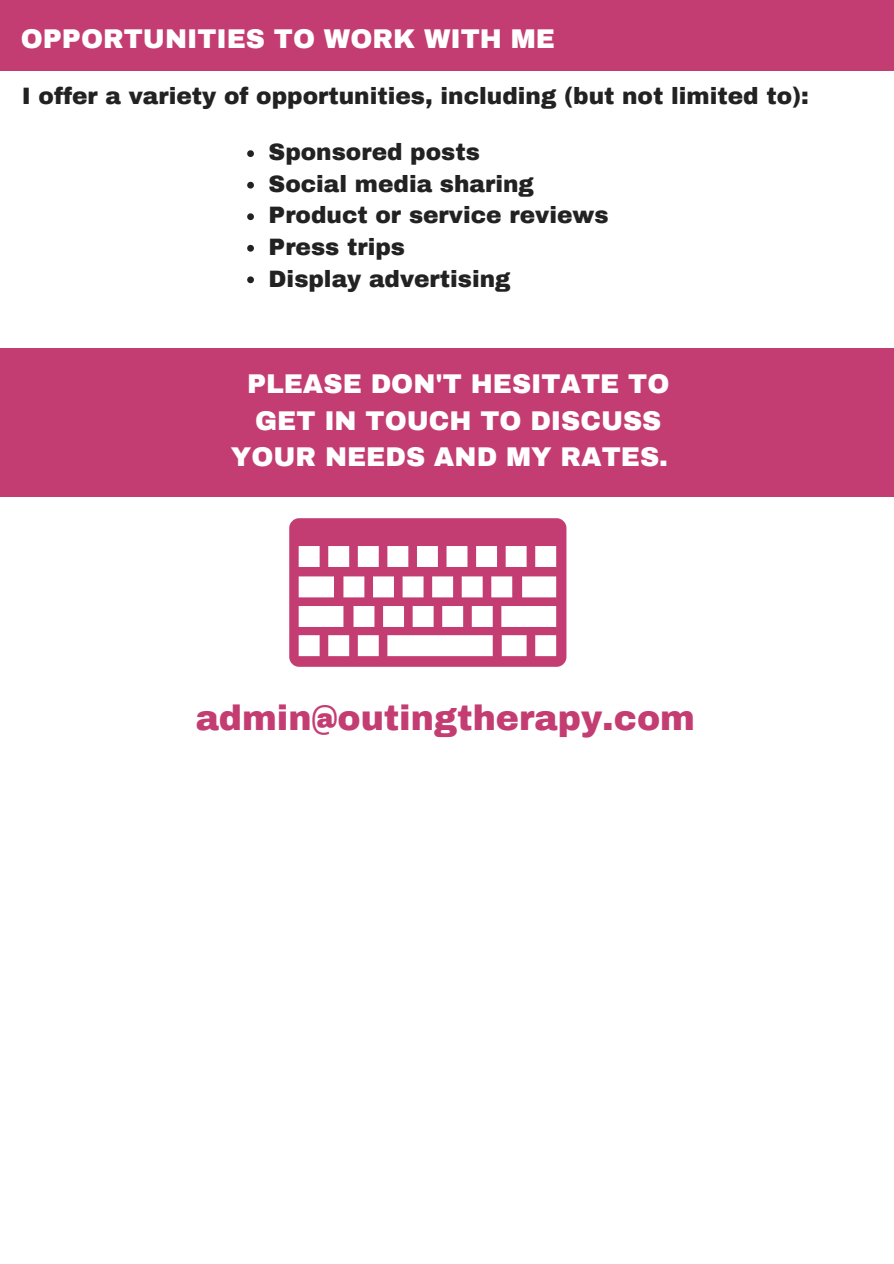
<style>
.page{position:relative;width:894px;height:1264px;background:#fff}
.page>*{position:absolute;margin:0;border:0;box-sizing:border-box;transform-origin:0 0}
.t1{font:900 34.8px "Archivo";color:#c43d72}
.t2{font:900 26.55px "Archivo";color:#fff}
.t3{font:900 23.25px/31.5px "Archivo";color:#222}
</style>
<div class="page">
<div style="left:0;top:348px;width:893px;height:149px;background:#c43d72"></div>
<svg style="left:289px;top:518px;width:277px;height:148px"></svg>
<svg style="left:247px;top:150px;width:7px;height:7px"></svg>
<svg style="left:247px;top:182px;width:7px;height:6px"></svg>
<svg style="left:247px;top:213px;width:7px;height:7px"></svg>
<svg style="left:247px;top:245px;width:7px;height:7px"></svg>
<svg style="left:247px;top:276px;width:7px;height:7px"></svg>
<div style="left:0;top:0;width:893px;height:71px;background:#c43d72"></div>
<p class="t2" style="left:21px;top:24px;width:535px">OPPORTUNITIES TO WORK WITH ME</p>
<p class="t3" style="left:22px;top:80px;width:788px">I offer a variety of opportunities, including (but not limited to):</p>
<p class="t3" style="left:268px;top:137px;width:341px">Sponsored posts<br>Social media sharing<br>Product or service reviews<br>Press trips<br>Display advertising</p>
<p class="t2" style="left:247px;top:370px;width:424px">PLEASE DON'T HESITATE TO</p>
<p class="t2" style="left:255px;top:406px;width:407px">GET IN TOUCH TO DISCUSS</p>
<p class="t2" style="left:231px;top:442px;width:438px">YOUR NEEDS AND MY RATES.</p>
<h1 class="t1" style="left:196px;top:699px;width:500px">admin@outingtherapy.com</h1>
</div>
